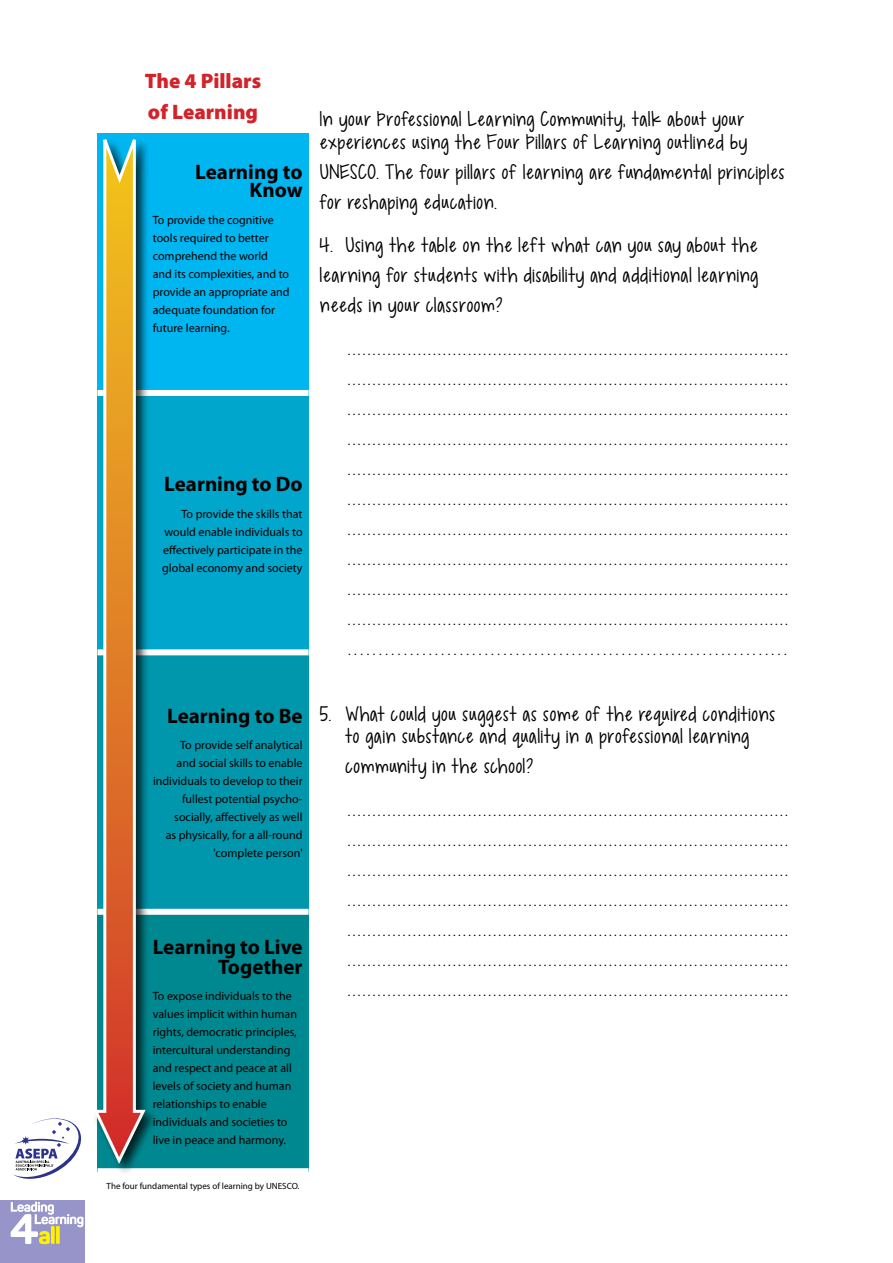
<style>
.page{position:relative;width:893px;height:1263px;background:#fff}
.page>*{position:absolute;margin:0;border:0;box-sizing:border-box;transform-origin:0 0}
.t1{font:700 21px/18px "Myriad Pro";color:#000;text-align:right}
.t2{font:900 21px/31px "Myriad Pro";color:#d2232a}
.t3{font:15px/30px "KG Dropsof Jupiter";letter-spacing:.05em;color:#000}
.t4{font:12px/18px "Myriad Pro";color:#000}
.t5{font:9px "Myriad Pro";color:#000}
.s1{font-size:13.5px}
</style>
<div class="page">
<div style="left:0;top:1200px;width:85px;height:63px;background:#9694c9"></div>
<svg style="left:13px;top:1118px;width:68px;height:61px"></svg>
<svg style="left:11px;top:1201px;width:72px;height:43px"></svg>
<div style="left:97px;top:134px;width:212px;height:259px;background:#00b6f1"></div>
<div style="left:97px;top:393px;width:212px;height:259px;background:#00a6cb"></div>
<div style="left:97px;top:652px;width:212px;height:260px;background:#0097ad"></div>
<div style="left:97px;top:912px;width:212px;height:259px;background:#008890"></div>
<div style="left:97px;top:390px;width:212px;height:6px;background:#fff"></div>
<div style="left:97px;top:649px;width:212px;height:6px;background:#fff"></div>
<div style="left:97px;top:909px;width:212px;height:6px;background:#fff"></div>
<div style="left:97px;top:1168px;width:212px;height:6px;background:#fff"></div>
<div style="left:92px;top:137px;width:67px;height:1040px;background:#000;opacity:.75"></div>
<svg style="left:92px;top:133px;width:55px;height:1034px"></svg>
<h1 class="t2" style="left:145px;top:65px;width:118px">The 4 Pillars of Learning</h1>
<h1 class="t1" style="left:195px;top:163px;width:109px">Learning to<br>Know</h1>
<p class="t4" style="left:153px;top:211px;width:138px">To provide the cognitive tools required to better comprehend the world and its complexities, and to provide an appropriate and adequate foundation for future learning<span class="s1">.</span></p>
<h1 class="t1" style="left:164px;top:475px;width:140px">Learning to Do</h1>
<p class="t4" style="left:162px;top:505px;width:142px;text-align:justify;text-indent:19px">To provide the skills that would enable individuals to effectively participate in the global economy and society</p>
<p class="t3" style="left:320px;top:109px;width:428px;line-height:22.5px">In your Professional Learning Community, talk about your experiences using the Four Pillars of Learning outlined by</p>
<p class="t3" style="left:320px;top:158px;width:466px">UNESCO. The four pillars of learning are fundamental principles for reshaping education.</p>
<p class="t3" style="left:320px;top:230px;width:440px;text-align:justify">4. Using the table on the left what can you say about the learning for students with disability and additional learning needs in your classroom?</p>
<p class="t4" style="left:348px;top:341px;width:436px">. . . . . . . . . . . . . . . . . . . . . . . . . . . . . . . . . . . . . . . . . . . . . . . . . . . . . . . . . . . . . . . . . . . . . . . . . . . . . . . . . . . . . . .</p>
<p class="t4" style="left:348px;top:371px;width:436px">. . . . . . . . . . . . . . . . . . . . . . . . . . . . . . . . . . . . . . . . . . . . . . . . . . . . . . . . . . . . . . . . . . . . . . . . . . . . . . . . . . . . . . .</p>
<p class="t4" style="left:348px;top:401px;width:436px">. . . . . . . . . . . . . . . . . . . . . . . . . . . . . . . . . . . . . . . . . . . . . . . . . . . . . . . . . . . . . . . . . . . . . . . . . . . . . . . . . . . . . . .</p>
<p class="t4" style="left:348px;top:431px;width:436px">. . . . . . . . . . . . . . . . . . . . . . . . . . . . . . . . . . . . . . . . . . . . . . . . . . . . . . . . . . . . . . . . . . . . . . . . . . . . . . . . . . . . . . .</p>
<p class="t4" style="left:348px;top:461px;width:436px">. . . . . . . . . . . . . . . . . . . . . . . . . . . . . . . . . . . . . . . . . . . . . . . . . . . . . . . . . . . . . . . . . . . . . . . . . . . . . . . . . . . . . . .</p>
<p class="t4" style="left:348px;top:491px;width:436px">. . . . . . . . . . . . . . . . . . . . . . . . . . . . . . . . . . . . . . . . . . . . . . . . . . . . . . . . . . . . . . . . . . . . . . . . . . . . . . . . . . . . . . .</p>
<p class="t4" style="left:348px;top:521px;width:436px">. . . . . . . . . . . . . . . . . . . . . . . . . . . . . . . . . . . . . . . . . . . . . . . . . . . . . . . . . . . . . . . . . . . . . . . . . . . . . . . . . . . . . . .</p>
<p class="t4" style="left:348px;top:551px;width:436px">. . . . . . . . . . . . . . . . . . . . . . . . . . . . . . . . . . . . . . . . . . . . . . . . . . . . . . . . . . . . . . . . . . . . . . . . . . . . . . . . . . . . . . .</p>
<p class="t4" style="left:348px;top:581px;width:436px">. . . . . . . . . . . . . . . . . . . . . . . . . . . . . . . . . . . . . . . . . . . . . . . . . . . . . . . . . . . . . . . . . . . . . . . . . . . . . . . . . . . . . . .</p>
<p class="t4" style="left:348px;top:611px;width:436px">. . . . . . . . . . . . . . . . . . . . . . . . . . . . . . . . . . . . . . . . . . . . . . . . . . . . . . . . . . . . . . . . . . . . . . . . . . . . . . . . . . . . . . .</p>
<p class="t4" style="left:348px;top:641px;width:434px">. . . . . . . . . . . . . . . . . . . . . . . . . . . . . . . . . . . . . . . . . . . . . . . . . . . . . . . . . . . . . . . . . . . . . .</p>
<h1 class="t1" style="left:167px;top:706px;width:137px">Learning to Be</h1>
<p class="t4" style="left:153px;top:736px;width:151px;text-align:right">To provide self analytical<br>and social skills to enable individuals to develop to their fullest potential psycho&shy;socially, affectively as well<br>as physically, for a all-round 'complete person'</p>
<h1 class="t1" style="left:153px;top:937px;width:151px;line-height:19.5px">Learning to Live<br>Together</h1>
<p class="t4" style="left:153px;top:987px;width:146px">To expose individuals to the values implicit within human rights, democratic principles, intercultural understanding and respect and peace at all levels of society and human relationships to enable individuals and societies to live in peace and harmony.</p>
<p class="t5" style="left:107px;top:1180px;width:194px">The four fundamental types of learning by UNESCO.</p>
<p class="t3" style="left:320px;top:703px;width:457px;line-height:22.5px;text-align:center">5. What could you suggest as some of the required conditions to gain substance and quality in a professional learning</p>
<p class="t3" style="left:345px;top:752px;width:189px">community in the school?</p>
<p class="t4" style="left:348px;top:803px;width:436px">. . . . . . . . . . . . . . . . . . . . . . . . . . . . . . . . . . . . . . . . . . . . . . . . . . . . . . . . . . . . . . . . . . . . . . . . . . . . . . . . . . . . . . .</p>
<p class="t4" style="left:348px;top:833px;width:436px">. . . . . . . . . . . . . . . . . . . . . . . . . . . . . . . . . . . . . . . . . . . . . . . . . . . . . . . . . . . . . . . . . . . . . . . . . . . . . . . . . . . . . . .</p>
<p class="t4" style="left:348px;top:863px;width:436px">. . . . . . . . . . . . . . . . . . . . . . . . . . . . . . . . . . . . . . . . . . . . . . . . . . . . . . . . . . . . . . . . . . . . . . . . . . . . . . . . . . . . . . .</p>
<p class="t4" style="left:348px;top:893px;width:436px">. . . . . . . . . . . . . . . . . . . . . . . . . . . . . . . . . . . . . . . . . . . . . . . . . . . . . . . . . . . . . . . . . . . . . . . . . . . . . . . . . . . . . . .</p>
<p class="t4" style="left:348px;top:923px;width:436px">. . . . . . . . . . . . . . . . . . . . . . . . . . . . . . . . . . . . . . . . . . . . . . . . . . . . . . . . . . . . . . . . . . . . . . . . . . . . . . . . . . . . . . .</p>
<p class="t4" style="left:348px;top:953px;width:436px">. . . . . . . . . . . . . . . . . . . . . . . . . . . . . . . . . . . . . . . . . . . . . . . . . . . . . . . . . . . . . . . . . . . . . . . . . . . . . . . . . . . . . . .</p>
<p class="t4" style="left:348px;top:983px;width:436px">. . . . . . . . . . . . . . . . . . . . . . . . . . . . . . . . . . . . . . . . . . . . . . . . . . . . . . . . . . . . . . . . . . . . . . . . . . . . . . . . . . . . . . .</p>
</div>
